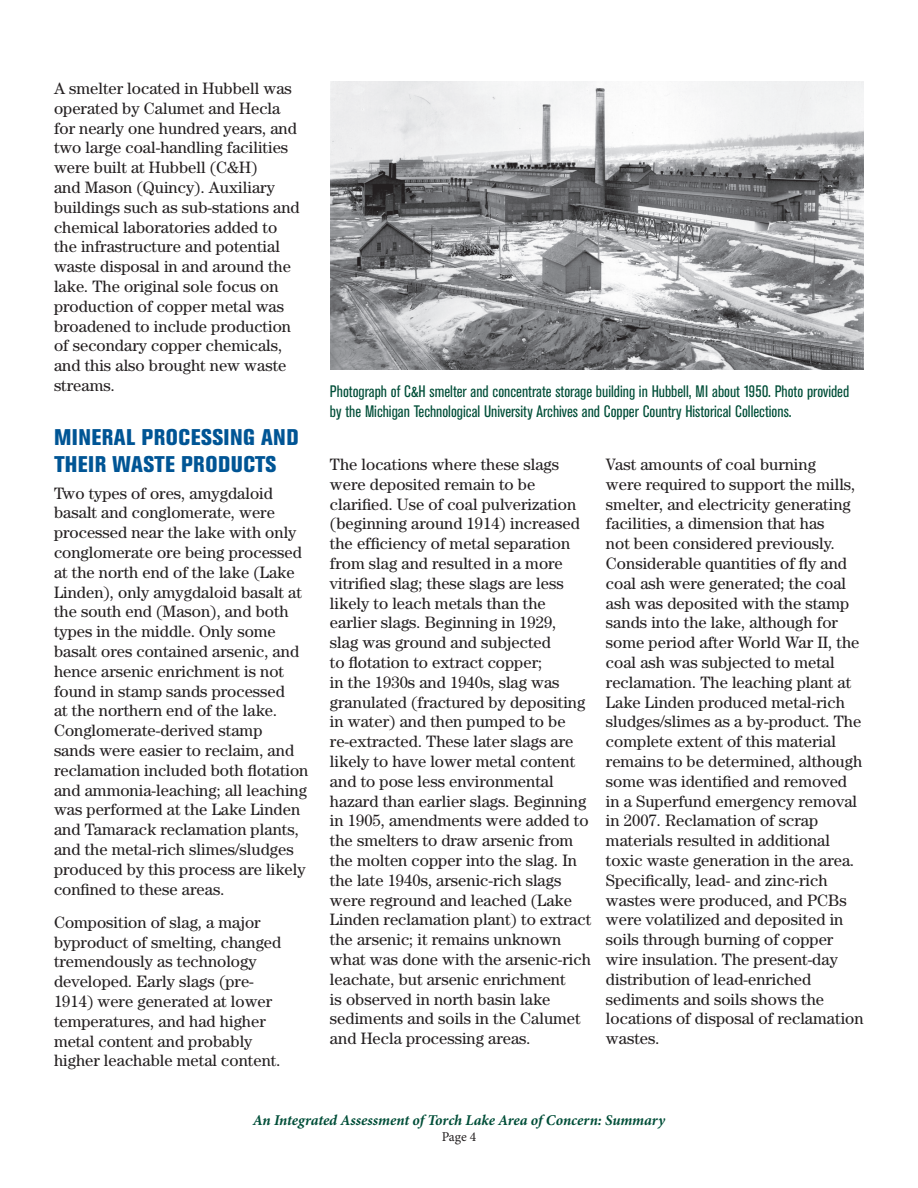
<style>
.page{position:relative;width:918px;height:1188px;background:#fff}
.page>*{position:absolute;margin:0;border:0;box-sizing:border-box;transform-origin:0 0}
.t1{font:800 condensed 22.5px/27px "Akzidenz Grotesk BE";letter-spacing:.02em;color:#005595}
.t2{font:16.5px/19.8px "Century";color:#231f20}
.t3{font:condensed 16.5px/19.8px "Akzidenz Grotesk BE";color:#004e38}
.t4{font:italic 700 15px "Minion Pro";letter-spacing:-.005em;color:#004e38}
.t5{font:13.5px "Minion Pro";color:#231f20}
</style>
<div class="page">
<img style="left:330px;top:81px;width:534px;height:288px">
<p class="t2" style="left:54px;top:78px;width:247px">A smelter located in Hubbell was operated by Calumet and Hecla for nearly one hundred years, and two large coal-handling facilities were built at Hubbell (C&amp;H)<br>and Mason (Quincy). Auxiliary buildings such as sub-stations and chemical laboratories added to the infrastructure and potential waste disposal in and around the lake. The original sole focus on production of copper metal was broadened to include production of secondary copper chemicals, and this also brought new waste streams.</p>
<h1 class="t1" style="left:54px;top:424px;width:246px">MINERAL PROCESSING AND<br>THEIR WASTE PRODUCTS</h1>
<p class="t2" style="left:54px;top:483px;width:256px">Two types of ores, amygdaloid basalt and conglomerate, were processed near the lake with only conglomerate ore being processed at the north end of the lake (Lake<br>Linden), only amygdaloid basalt at the south end (Mason), and both types in the middle. Only some basalt ores contained arsenic, and hence arsenic enrichment is not found in stamp sands processed<br>at the northern end of the lake.<br>Conglomerate-derived stamp<br>sands were easier to reclaim, and reclamation included both flotation and ammonia-leaching; all leaching was performed at the Lake Linden and Tamarack reclamation plants, and the metal-rich slimes/sludges produced by this process are likely confined to these areas.</p>
<p class="t2" style="left:54px;top:912px;width:229px">Composition of slag, a major byproduct of smelting, changed tremendously as technology developed. Early slags (pre-<br>1914) were generated at lower temperatures, and had higher metal content and probably higher leachable metal content.</p>
<p class="t3" style="left:330px;top:382px;width:521px">Photograph of C&amp;H smelter and concentrate storage building in Hubbell, MI about 1950. Photo provided by the Michigan Technological University Archives and Copper Country Historical Collections.</p>
<p class="t2" style="left:330px;top:454px;width:263px">The locations where these slags were deposited remain to be clarified. Use of coal pulverization (beginning around 1914) increased the efficiency of metal separation from slag and resulted in a more vitrified slag; these slags are less likely to leach metals than the earlier slags. Beginning in 1929,<br>slag was ground and subjected<br>to flotation to extract copper;<br>in the 1930s and 1940s, slag was granulated (fractured by depositing in water) and then pumped to be re-extracted. These later slags are likely to have lower metal content and to pose less environmental hazard than earlier slags. Beginning in 1905, amendments were added to the smelters to draw arsenic from the molten copper into the slag. In the late 1940s, arsenic-rich slags were reground and leached (Lake Linden reclamation plant) to extract the arsenic; it remains unknown what was done with the arsenic-rich leachate, but arsenic enrichment<br>is observed in north basin lake sediments and soils in the Calumet and Hecla processing areas.</p>
<p class="t2" style="left:606px;top:454px;width:259px">Vast amounts of coal burning<br>were required to support the mills, smelter, and electricity generating facilities, a dimension that has<br>not been considered previously.<br>Considerable quantities of fly and coal ash were generated; the coal ash was deposited with the stamp sands into the lake, although for some period after World War II, the coal ash was subjected to metal reclamation. The leaching plant at<br>Lake Linden produced metal-rich sludges/slimes as a by-product. The complete extent of this material remains to be determined, although some was identified and removed in a Superfund emergency removal in 2007. Reclamation of scrap materials resulted in additional toxic waste generation in the area.<br>Specifically, lead- and zinc-rich wastes were produced, and PCBs were volatilized and deposited in soils through burning of copper wire insulation. The present-day distribution of lead-enriched sediments and soils shows the locations of disposal of reclamation wastes.</p>
<p class="t4" style="left:253px;top:1109px;width:414px">An Integrated Assessment of Torch Lake Area of Concern: Summary</p>
<p class="t5" style="left:442px;top:1127px;width:36px">Page 4</p>
</div>
